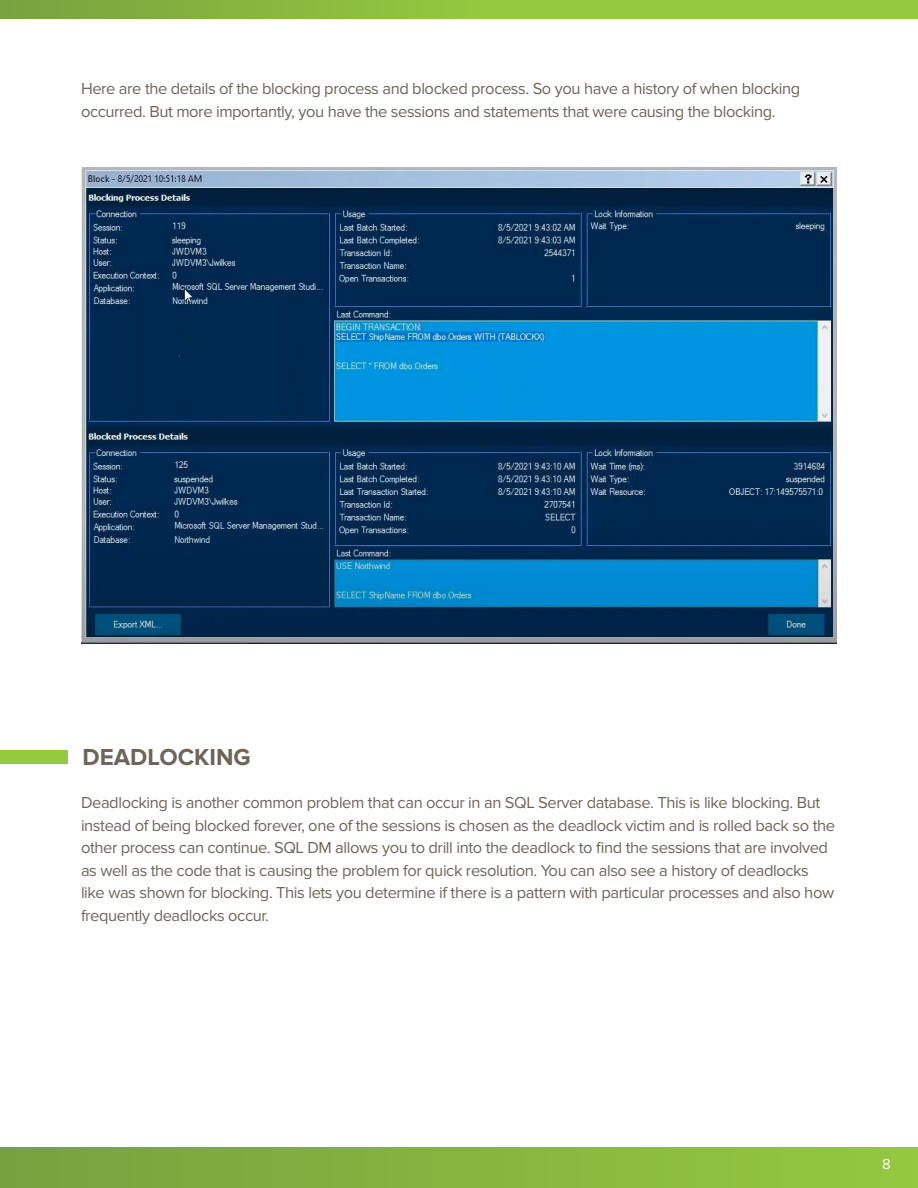
<style>
.page{position:relative;width:918px;height:1188px;background:#fff}
.page>*{position:absolute;margin:0;border:0;box-sizing:border-box;transform-origin:0 0}
.t1{font:700 24px "Proxima Nova";color:#6d655a}
.t2{font:16.5px/22.5px "Proxima Nova";letter-spacing:-.025em;color:#6d655a}
.t3{font:15px "Proxima Nova";color:#fff}
</style>
<div class="page">
<div style="left:0;top:0;width:918px;height:19px;background:linear-gradient(to right,#7eaa3f,#9cd33f)"></div>
<div style="left:0;top:1148px;width:918px;height:40px;background:linear-gradient(to right,#77a13f,#95c83f)"></div>
<img style="left:81px;top:167px;width:756px;height:476px">
<div style="left:0;top:750px;width:68px;height:13px;background:#95c93f"></div>
<p class="t2" style="left:81px;top:78px;width:721px">Here are the details of the blocking process and blocked process. So you have a history of when blocking occurred. But more importantly, you have the sessions and statements that were causing the blocking.</p>
<h1 class="t1" style="left:83px;top:743px;width:170px">DEADLOCKING</h1>
<p class="t2" style="left:81px;top:792px;width:756px">Deadlocking is another common problem that can occur in an SQL Server database. This is like blocking. But instead of being blocked forever, one of the sessions is chosen as the deadlock victim and is rolled back so the other process can continue. SQL DM allows you to drill into the deadlock to find the sessions that are involved as well as the code that is causing the problem for quick resolution. You can also see a history of deadlocks like was shown for blocking. This lets you determine if there is a pattern with particular processes and also how frequently deadlocks occur.</p>
<p class="t3" style="left:882px;top:1155px;width:10px">8</p>
</div>
